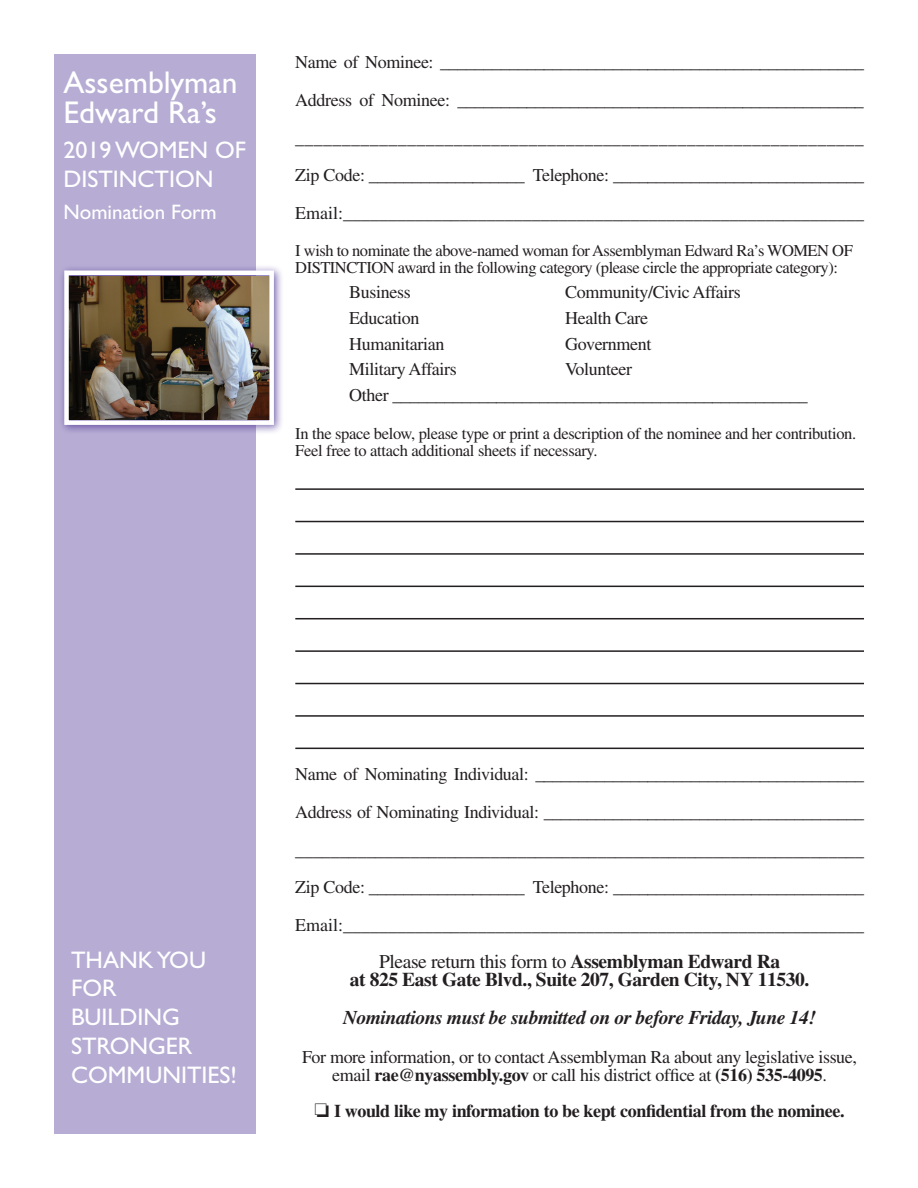
<style>
.page{position:relative;width:918px;height:1188px;background:#fff}
.page>*{position:absolute;margin:0;border:0;box-sizing:border-box;transform-origin:0 0}
.t1{font:31.5px/30px "Gill Sans";color:#fff}
.t2{font:24px/28.8px "Gill Sans";color:#fff}
.t3{font:21px "Gill Sans";color:#fff}
.t4{font:700 19.5px/18px "Times";letter-spacing:-.02em;color:#231f20;text-align:center}
.t5{font:italic 700 19.5px "Times";letter-spacing:-.02em;color:#231f20}
.t6{font:18px/37.8px "Times";letter-spacing:-.02em;color:#231f20;text-align:justify}
.t7{font:700 18px "Times";letter-spacing:-.02em;color:#231f20}
.t8{font:16.5px/17.2px "Times";letter-spacing:-.03em;color:#231f20}
.s1{font-weight:400}
.s2{font-weight:700}
</style>
<div class="page">
<div style="left:54px;top:54px;width:201px;height:1080px;background:#b7add4"></div>
<hr style="left:295px;top:488px;width:569px;height:2px;background:#231f20">
<hr style="left:295px;top:521px;width:569px;height:1px;background:#231f20">
<hr style="left:295px;top:553px;width:569px;height:2px;background:#231f20">
<hr style="left:295px;top:586px;width:569px;height:1px;background:#231f20">
<hr style="left:295px;top:618px;width:569px;height:1px;background:#231f20">
<hr style="left:295px;top:650px;width:569px;height:2px;background:#231f20">
<hr style="left:295px;top:683px;width:569px;height:1px;background:#231f20">
<hr style="left:295px;top:715px;width:569px;height:2px;background:#231f20">
<hr style="left:295px;top:748px;width:569px;height:1px;background:#231f20">
<div style="left:58px;top:264px;width:226px;height:171px;background:#482e92;opacity:.75"></div>
<img style="left:69px;top:276px;width:200px;height:143px">
<div style="left:64px;top:271px;width:210px;height:154px;border:4px solid #fff"></div>
<h1 class="t1" style="left:63px;top:67px;width:176px">Assemblyman<br>Edward Ra’s</h1>
<h2 class="t2" style="left:63px;top:136px;width:184px">2019 WOMEN OF<br>DISTINCTION</h2>
<p class="t3" style="left:63px;top:200px;width:155px">Nomination Form</p>
<p class="t6" style="left:295px;top:43px;width:570px">Name of Nominee: _________________________________________________ Address of Nominee: _______________________________________________ _____________________________________________________________ Zip Code: __________________ Telephone: _____________________________ Email:__________________________________________________________</p>
<p class="t8" style="left:295px;top:241px;width:559px">I wish to nominate the above-named woman for Assemblyman Edward Ra’s WOMEN OF<br>DISTINCTION award in the following category (please circle the appropriate category):</p>
<p class="t6" style="left:349px;top:273px;width:63px">Business</p>
<p class="t6" style="left:565px;top:273px;width:177px">Community/Civic Affairs</p>
<p class="t6" style="left:349px;top:299px;width:72px">Education</p>
<p class="t6" style="left:565px;top:299px;width:84px">Health Care</p>
<p class="t6" style="left:349px;top:325px;width:97px">Humanitarian</p>
<p class="t6" style="left:565px;top:325px;width:88px">Government</p>
<p class="t6" style="left:349px;top:350px;width:109px">Military Affairs</p>
<p class="t6" style="left:349px;top:356px;width:460px;line-height:25.7px;text-indent:216px">Volunteer<br>Other ________________________________________________</p>
<p class="t8" style="left:295px;top:424px;width:562px">In the space below, please type or print a description of the nominee and her contribution.<br>Feel free to attach additional sheets if necessary.</p>
<h2 class="t2" style="left:71px;top:945px;width:167px">THANK YOU<br>FOR<br>BUILDING<br>STRONGER<br>COMMUNITIES!</h2>
<p class="t6" style="left:295px;top:755px;width:570px">Name of Nominating Individual: ______________________________________ Address of Nominating Individual: _____________________________________ ________________________________________________________________ Zip Code: __________________ Telephone: _____________________________ Email:__________________________________________________________</p>
<p class="t4" style="left:350px;top:952px;width:461px"><span class="s1">Please return this form to</span> Assemblyman Edward Ra<br>at 825 East Gate Blvd., Suite 207, Garden City, NY 11530.</p>
<p class="t5" style="left:343px;top:1006px;width:475px">Nominations must be submitted on or before Friday, June 14!</p>
<p class="t6" style="left:302px;top:1047px;width:556px;line-height:18px;text-align:center">For more information, or to contact Assemblyman Ra about any legislative issue, email <span class="s2">rae@nyassembly.gov</span> or call his district office at <span class="s2">(516) 535-4095</span>.</p>
<p class="t7" style="left:315px;top:1100px;width:532px">❏ I would like my information to be kept confidential from the nominee.</p>
</div>
